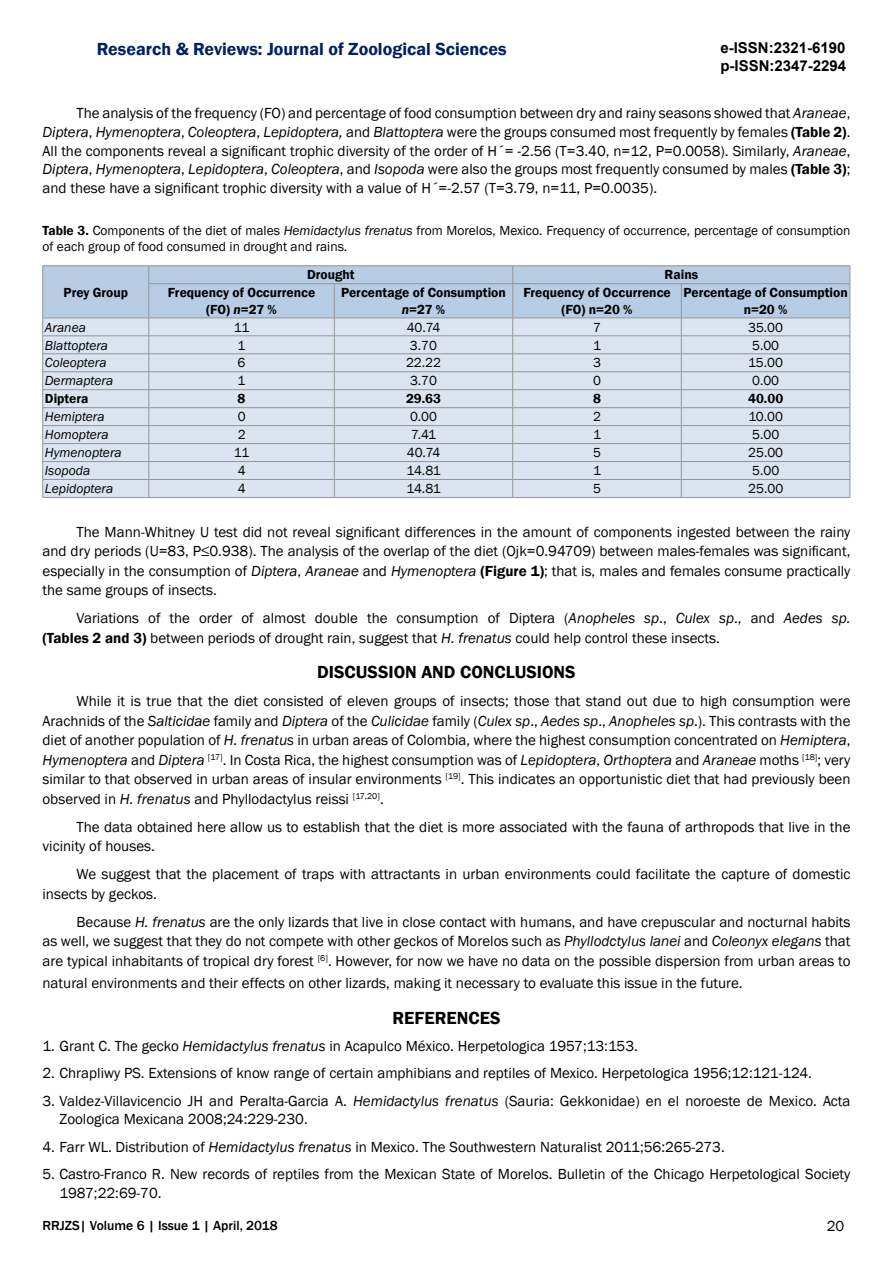
<style>
.page{position:relative;width:893px;height:1263px;background:#fff}
.page>*{position:absolute;margin:0;border:0;box-sizing:border-box;transform-origin:0 0}
.t1{font:600 18px "Franklin Gothic";color:#002060}
.t2{font:600 18px "Franklin Gothic";color:#000}
.t3{font:15px/19.5px "Franklin Gothic";color:#000}
.t4{font:700 15px/18px "Arial";color:#000}
.t5{font:13.5px/16.2px "Franklin Gothic";color:#000}
.t6{font:600 13.5px/16.2px "Franklin Gothic";color:#000;text-align:center}
.t7{font:italic 13.5px "Franklin Gothic";color:#000}
.t8{font:500 13.5px "Franklin Gothic";color:#000}
.s1{font-style:italic}
.s2{font-weight:600}
</style>
<div class="page">
<hr style="left:43px;top:265px;width:106px;height:1px;background:#939598">
<hr style="left:149px;top:265px;width:185px;height:1px;background:#939598">
<hr style="left:334px;top:265px;width:179px;height:1px;background:#939598">
<hr style="left:513px;top:265px;width:168px;height:1px;background:#939598">
<hr style="left:681px;top:265px;width:169px;height:1px;background:#939598">
<svg style="left:42px;top:266px;width:809px;height:231px;background:#cfdbe9"></svg>
<hr style="left:43px;top:497px;width:106px;height:1px;background:#939598">
<hr style="left:149px;top:497px;width:185px;height:1px;background:#939598">
<hr style="left:334px;top:497px;width:179px;height:1px;background:#939598">
<hr style="left:513px;top:497px;width:168px;height:1px;background:#939598">
<hr style="left:681px;top:497px;width:169px;height:1px;background:#939598">
<p class="t1" style="left:97px;top:38px;width:411px">Research &amp; Reviews: Journal of Zoological Sciences</p>
<p class="t4" style="left:720px;top:40px;width:127px">e-ISSN:2321-6190 p-ISSN:2347-2294</p>
<p class="t3" style="left:43px;top:104px;width:809px;line-height:18.8px;text-align:justify;text-indent:34px">The analysis of the frequency (FO) and percentage of food consumption between dry and rainy seasons showed that <span class="s1">Araneae</span>, <span class="s1">Diptera</span>, <span class="s1">Hymenoptera</span>, <span class="s1">Coleoptera</span>, <span class="s1">Lepidoptera,</span> and <span class="s1">Blattoptera</span> were the groups consumed most frequently by females <span class="s2">(Table 2)</span>.<br>All the components reveal a significant trophic diversity of the order of H´= -2.56 (T=3.40, n=12, P=0.0058). Similarly, <span class="s1">Araneae</span>, <span class="s1">Diptera</span>, <span class="s1">Hymenoptera</span>, <span class="s1">Lepidoptera</span>, <span class="s1">Coleoptera</span>, and <span class="s1">Isopoda</span> were also the groups most frequently consumed by males <span class="s2">(Table 3)</span>; and these have a significant trophic diversity with a value of H´=-2.57 (T=3.79, n=11, P=0.0035).</p>
<p class="t5" style="left:43px;top:222px;width:809px"><span class="s2">Table 3.</span> Components of the diet of males <span class="s1">Hemidactylus frenatus</span> from Morelos, Mexico. Frequency of occurrence, percentage of consumption of each group of food consumed in drought and rains.</p>
<p class="t6" style="left:64px;top:284px;width:66px">Prey Group</p>
<p class="t6" style="left:307px;top:267px;width:49px">Drought</p>
<p class="t6" style="left:665px;top:267px;width:35px">Rains</p>
<p class="t6" style="left:168px;top:285px;width:149px">Frequency of Occurrence (FO) <span class="s1">n</span>=27 %</p>
<p class="t6" style="left:341px;top:285px;width:166px">Percentage of Consumption <span class="s1">n</span>=27 %</p>
<p class="t6" style="left:523px;top:285px;width:149px">Frequency of Occurrence (FO) n=20 %</p>
<p class="t6" style="left:683px;top:285px;width:166px">Percentage of Consumption n=20 %</p>
<p class="t7" style="left:45px;top:319px;width:43px">Aranea</p>
<p class="t5" style="left:234px;top:319px;width:17px">11</p>
<p class="t5" style="left:407px;top:319px;width:35px">40.74</p>
<p class="t5" style="left:593px;top:319px;width:9px">7</p>
<p class="t5" style="left:748px;top:319px;width:37px">35.00</p>
<p class="t7" style="left:45px;top:337px;width:65px">Blattoptera</p>
<p class="t5" style="left:238px;top:337px;width:9px">1</p>
<p class="t5" style="left:410px;top:337px;width:29px">3.70</p>
<p class="t5" style="left:593px;top:337px;width:9px">1</p>
<p class="t5" style="left:752px;top:337px;width:29px">5.00</p>
<p class="t7" style="left:45px;top:354px;width:63px">Coleoptera</p>
<p class="t5" style="left:238px;top:355px;width:9px">6</p>
<p class="t5" style="left:406px;top:355px;width:37px">22.22</p>
<p class="t5" style="left:593px;top:355px;width:9px">3</p>
<p class="t5" style="left:748px;top:355px;width:36px">15.00</p>
<p class="t7" style="left:45px;top:372px;width:70px">Dermaptera</p>
<p class="t5" style="left:238px;top:373px;width:9px">1</p>
<p class="t5" style="left:410px;top:373px;width:29px">3.70</p>
<p class="t5" style="left:593px;top:373px;width:9px">0</p>
<p class="t5" style="left:752px;top:373px;width:29px">0.00</p>
<p class="t6" style="left:45px;top:391px;width:45px">Diptera</p>
<p class="t6" style="left:238px;top:391px;width:9px">8</p>
<p class="t6" style="left:406px;top:391px;width:37px">29.63</p>
<p class="t6" style="left:593px;top:391px;width:9px">8</p>
<p class="t6" style="left:748px;top:391px;width:37px">40.00</p>
<p class="t7" style="left:45px;top:408px;width:61px">Hemiptera</p>
<p class="t5" style="left:238px;top:409px;width:9px">0</p>
<p class="t5" style="left:410px;top:409px;width:29px">0.00</p>
<p class="t5" style="left:593px;top:409px;width:9px">2</p>
<p class="t5" style="left:748px;top:409px;width:36px">10.00</p>
<p class="t7" style="left:45px;top:426px;width:65px">Homoptera</p>
<p class="t5" style="left:238px;top:427px;width:9px">2</p>
<p class="t5" style="left:411px;top:427px;width:26px">7.41</p>
<p class="t5" style="left:593px;top:427px;width:9px">1</p>
<p class="t5" style="left:752px;top:427px;width:29px">5.00</p>
<p class="t7" style="left:45px;top:444px;width:78px">Hymenoptera</p>
<p class="t5" style="left:234px;top:445px;width:17px">11</p>
<p class="t5" style="left:407px;top:445px;width:35px">40.74</p>
<p class="t5" style="left:593px;top:445px;width:9px">5</p>
<p class="t5" style="left:748px;top:445px;width:37px">25.00</p>
<p class="t7" style="left:45px;top:462px;width:47px">Isopoda</p>
<p class="t5" style="left:238px;top:463px;width:9px">4</p>
<p class="t5" style="left:407px;top:463px;width:36px">14.81</p>
<p class="t5" style="left:593px;top:463px;width:9px">1</p>
<p class="t5" style="left:752px;top:463px;width:29px">5.00</p>
<p class="t7" style="left:45px;top:480px;width:70px">Lepidoptera</p>
<p class="t5" style="left:238px;top:481px;width:9px">4</p>
<p class="t5" style="left:407px;top:481px;width:36px">14.81</p>
<p class="t5" style="left:593px;top:481px;width:9px">5</p>
<p class="t5" style="left:748px;top:481px;width:37px">25.00</p>
<p class="t3" style="left:43px;top:522px;width:809px;text-align:justify;text-indent:34px">The Mann-Whitney U test did not reveal significant differences in the amount of components ingested between the rainy and dry periods (U=83, P≤0.938). The analysis of the overlap of the diet (Ojk=0.94709) between males-females was significant, especially in the consumption of <span class="s1">Diptera</span>, <span class="s1">Araneae</span> and <span class="s1">Hymenoptera</span> <span class="s2">(Figure 1)</span>; that is, males and females consume practically the same groups of insects.</p>
<p class="t3" style="left:43px;top:609px;width:809px;text-indent:34px">Variations of the order of almost double the consumption of Diptera (<span class="s1">Anopheles sp</span>., <span class="s1">Culex sp</span>., and <span class="s1">Aedes sp. </span><span class="s2">(Tables 2 and 3)</span> between periods of drought rain, suggest that <span class="s1">H. frenatus</span> could help control these insects.</p>
<p class="t2" style="left:317px;top:661px;width:260px">DISCUSSION AND CONCLUSIONS</p>
<p class="t3" style="left:43px;top:692px;width:809px;text-align:justify;text-indent:34px">While it is true that the diet consisted of eleven groups of insects; those that stand out due to high consumption were Arachnids of the <span class="s1">Salticidae</span> family and <span class="s1">Diptera</span> of the <span class="s1">Culicidae</span> family (<span class="s1">Culex sp</span>., <span class="s1">Aedes sp</span>., <span class="s1">Anopheles sp</span>.). This contrasts with the diet of another population of <span class="s1">H. frenatus</span> in urban areas of Colombia, where the highest consumption concentrated on <span class="s1">Hemiptera</span>, <span class="s1">Hymenoptera</span> and <span class="s1">Diptera</span> <sup>[17]</sup>. In Costa Rica, the highest consumption was of <span class="s1">Lepidoptera</span>, <span class="s1">Orthoptera</span> and <span class="s1">Araneae</span> moths <sup>[18]</sup>; very similar to that observed in urban areas of insular environments <sup>[19]</sup>. This indicates an opportunistic diet that had previously been observed in <span class="s1">H. frenatus</span> and Phyllodactylus reissi <sup>[17,20]</sup>.</p>
<p class="t3" style="left:43px;top:817px;width:809px;text-indent:34px">The data obtained here allow us to establish that the diet is more associated with the fauna of arthropods that live in the vicinity of houses.</p>
<p class="t3" style="left:43px;top:865px;width:809px;text-indent:34px">We suggest that the placement of traps with attractants in urban environments could facilitate the capture of domestic insects by geckos.</p>
<p class="t3" style="left:43px;top:912px;width:809px;text-align:justify;text-indent:34px">Because <span class="s1">H. frenatus</span> are the only lizards that live in close contact with humans, and have crepuscular and nocturnal habits as well, we suggest that they do not compete with other geckos of Morelos such as <span class="s1">Phyllodctylus lanei</span> and <span class="s1">Coleonyx elegans</span> that are typical inhabitants of tropical dry forest <sup>[6]</sup>. However, for now we have no data on the possible dispersion from urban areas to</p>
<p class="t3" style="left:43px;top:974px;width:702px">natural environments and their effects on other lizards, making it necessary to evaluate this issue in the future.</p>
<p class="t2" style="left:392px;top:1007px;width:110px">REFERENCES</p>
<p class="t3" style="left:43px;top:1036px;width:597px">1. Grant C. The gecko <span class="s1">Hemidactylus frenatus</span> in Acapulco México. Herpetologica 1957;13:153.</p>
<p class="t3" style="left:43px;top:1064px;width:771px">2. Chrapliwy PS. Extensions of know range of certain amphibians and reptiles of Mexico. Herpetologica 1956;12:121-124.</p>
<p class="t3" style="left:60px;top:1091px;width:792px;line-height:18.8px;text-indent:-17px">3. Valdez-Villavicencio JH and Peralta-Garcia A. <span class="s1">Hemidactylus frenatus</span> (Sauria: Gekkonidae) en el noroeste de Mexico. Acta<br>Zoologica Mexicana 2008;24:229-230.</p>
<p class="t3" style="left:43px;top:1137px;width:684px">4. Farr WL. Distribution of <span class="s1">Hemidactylus frenatus</span> in Mexico. The Southwestern Naturalist 2011;56:265-273.</p>
<p class="t3" style="left:60px;top:1165px;width:792px;line-height:18.8px;text-indent:-17px">5. Castro-Franco R. New records of reptiles from the Mexican State of Morelos. Bulletin of the Chicago Herpetological Society<br>1987;22:69-70.</p>
<p class="t8" style="left:43px;top:1217px;width:237px">RRJZS| Volume 6 | Issue 1 | April, 2018</p>
<p class="t3" style="left:827px;top:1216px;width:19px">20</p>
</div>
